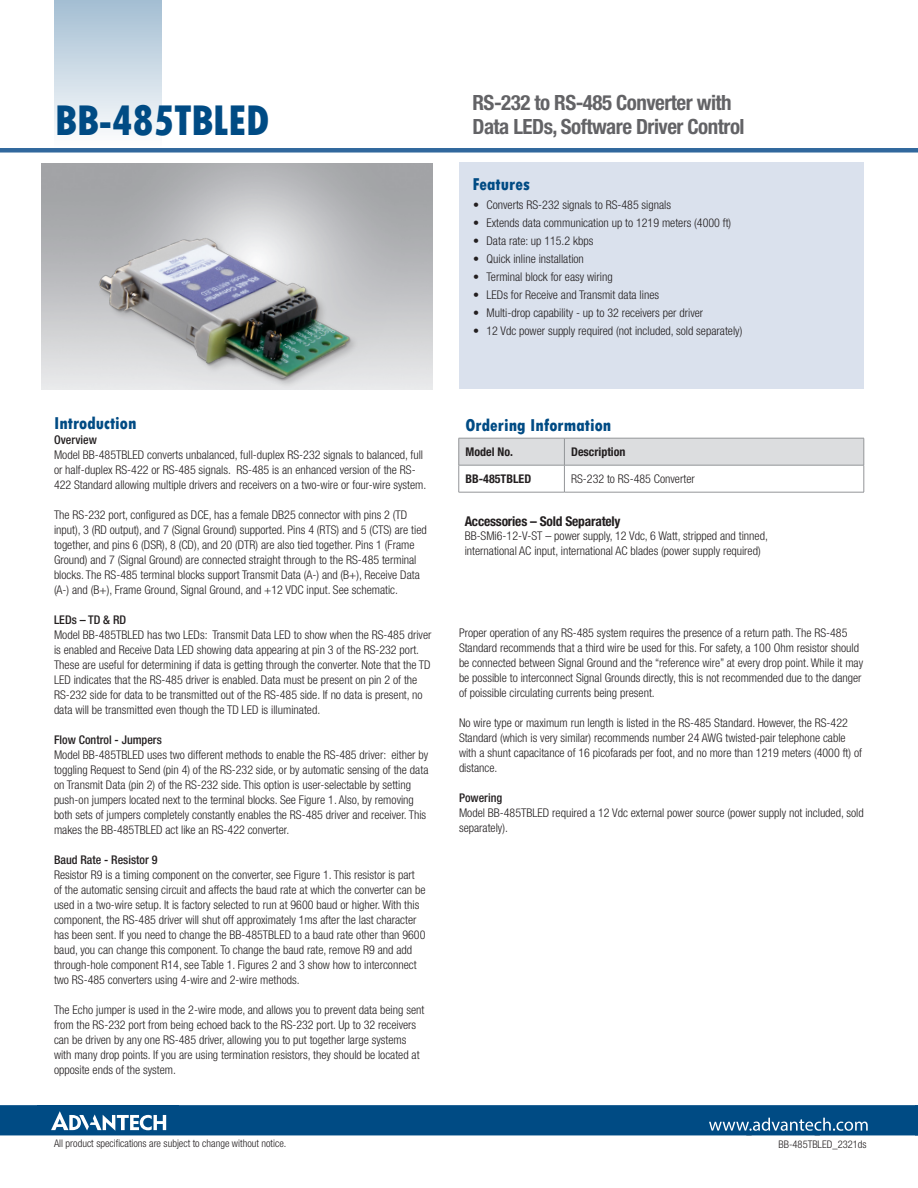
<style>
.page{position:relative;width:918px;height:1188px;background:#fff}
.page>*{position:absolute;margin:0;border:0;box-sizing:border-box;transform-origin:0 0}
.Product_-_Header_-_D{font:800 condensed 45px "Tw Cen";letter-spacing:-.025em;color:#004b84}
.Product_-_Header{font:700 condensed 21px "Helvetica Neue LT Pro";letter-spacing:-.025em;color:#636366}
.Product_-_Header_-_D-2{font:800 condensed 18px "Tw Cen";color:#004b84}
.Main_Text{font:800 condensed 18px "Tw Cen";color:#004b84}
.Product_-_Header_-_D-3{font:700 condensed 13.5px "Helvetica Neue LT Pro";letter-spacing:-.015em;color:#231f20}
.Main_Text-2{font:300 condensed 12px/15px "Helvetica Neue LT Pro";color:#231f20}
.Bullets{font:300 condensed 12px "Helvetica Neue LT Pro";color:#231f20}
.chart_text{font:300 condensed 12px "Helvetica Neue LT Pro";color:#231f20}
.Main_Text-3{font:500 condensed 12px "Helvetica Neue LT Pro";color:#231f20}
.chart_subhead{font:700 condensed 12px "Helvetica Neue LT Pro";color:#231f20}
.chart_text-2{font:700 condensed 12px "Helvetica Neue LT Pro";color:#231f20}
.Main_Text-4{font:300 condensed 10.5px "Helvetica Neue LT Pro";color:#231f20}
</style>
<div class="page">
<div style="left:0;top:148px;width:918px;height:5px;background:#31689d"></div>
<div style="left:0;top:1105px;width:918px;height:30px;background:#004b84"></div>
<svg style="left:51px;top:1111px;width:115px;height:20px"></svg>
<svg style="left:709px;top:1118px;width:159px;height:13px"></svg>
<div style="left:459px;top:162px;width:405px;height:227px;background:#dae1ed"></div>
<svg style="left:459px;top:438px;width:406px;height:54px"></svg>
<hr style="left:459px;top:492px;width:105px;height:1px;background:#939598">
<hr style="left:564px;top:492px;width:300px;height:1px;background:#939598">
<img style="left:81px;top:163px;width:287px;height:227px">
<div style="left:54px;top:0;width:108px;height:148px;background:linear-gradient(to bottom,#a3bed2,#fefefe)"></div>
<p class="Product_-_Header_-_D" style="left:55px;top:94px;width:216px">BB-485TBLED</p>
<p class="Product_-_Header" style="left:472px;top:90px;width:261px">RS-232 to RS-485 Converter with</p>
<p class="Product_-_Header" style="left:472px;top:114px;width:274px">Data LEDs, Software Driver Control</p>
<p class="Product_-_Header_-_D-2" style="left:472px;top:174px;width:59px">Features</p>
<p class="Bullets" style="left:473px;top:198px;width:200px">• Converts RS-232 signals to RS-485 signals</p>
<p class="Bullets" style="left:473px;top:216px;width:260px">• Extends data communication up to 1219 meters (4000 ft)</p>
<p class="Bullets" style="left:473px;top:234px;width:122px">• Data rate: up 115.2 kbps</p>
<p class="Bullets" style="left:473px;top:252px;width:112px">• Quick inline installation</p>
<p class="Bullets" style="left:473px;top:270px;width:141px">• Terminal block for easy wiring</p>
<p class="Bullets" style="left:473px;top:288px;width:188px">• LEDs for Receive and Transmit data lines</p>
<p class="Bullets" style="left:473px;top:306px;width:232px">• Multi-drop capability - up to 32 receivers per driver</p>
<p class="Bullets" style="left:473px;top:324px;width:271px">• 12 Vdc power supply required (not included, sold separately)</p>
<p class="Main_Text" style="left:54px;top:412px;width:84px">Introduction</p>
<p class="Main_Text-3" style="left:54px;top:433px;width:44px">Overview</p>
<p class="Main_Text-2" style="left:54px;top:447px;width:374px">Model BB-485TBLED converts unbalanced, full-duplex RS-232 signals to balanced, full or half-duplex RS-422 or RS-485 signals. RS-485 is an enhanced version of the RS-<br>422 Standard allowing multiple drivers and receivers on a two-wire or four-wire system.</p>
<p class="Main_Text-2" style="left:54px;top:507px;width:374px">The RS-232 port, configured as DCE, has a female DB25 connector with pins 2 (TD input), 3 (RD output), and 7 (Signal Ground) supported. Pins 4 (RTS) and 5 (CTS) are tied together, and pins 6 (DSR), 8 (CD), and 20 (DTR) are also tied together. Pins 1 (Frame Ground) and 7 (Signal Ground) are connected straight through to the RS-485 terminal blocks. The RS-485 terminal blocks support Transmit Data (A-) and (B+), Receive Data (A-) and (B+), Frame Ground, Signal Ground, and +12 VDC input. See schematic.</p>
<p class="Main_Text-3" style="left:54px;top:613px;width:74px">LEDs – TD &amp; RD</p>
<p class="Main_Text-2" style="left:54px;top:627px;width:379px">Model BB-485TBLED has two LEDs: Transmit Data LED to show when the RS-485 driver is enabled and Receive Data LED showing data appearing at pin 3 of the RS-232 port.<br>These are useful for determining if data is getting through the converter. Note that the TD LED indicates that the RS-485 driver is enabled. Data must be present on pin 2 of the RS-232 side for data to be transmitted out of the RS-485 side. If no data is present, no data will be transmitted even though the TD LED is illuminated.</p>
<p class="Main_Text-3" style="left:54px;top:733px;width:109px">Flow Control - Jumpers</p>
<p class="Main_Text-2" style="left:54px;top:747px;width:376px">Model BB-485TBLED uses two different methods to enable the RS-485 driver: either by toggling Request to Send (pin 4) of the RS-232 side, or by automatic sensing of the data on Transmit Data (pin 2) of the RS-232 side. This option is user-selectable by setting push-on jumpers located next to the terminal blocks. See Figure 1. Also, by removing both sets of jumpers completely constantly enables the RS-485 driver and receiver. This makes the BB-485TBLED act like an RS-422 converter.</p>
<p class="Main_Text-3" style="left:54px;top:853px;width:105px">Baud Rate - Resistor 9</p>
<p class="Main_Text-2" style="left:54px;top:867px;width:373px">Resistor R9 is a timing component on the converter, see Figure 1. This resistor is part of the automatic sensing circuit and affects the baud rate at which the converter can be used in a two-wire setup. It is factory selected to run at 9600 baud or higher. With this component, the RS-485 driver will shut off approximately 1ms after the last character has been sent. If you need to change the BB-485TBLED to a baud rate other than 9600 baud, you can change this component. To change the baud rate, remove R9 and add through-hole component R14, see Table 1. Figures 2 and 3 show how to interconnect two RS-485 converters using 4-wire and 2-wire methods.</p>
<p class="Main_Text-2" style="left:54px;top:1002px;width:372px">The Echo jumper is used in the 2-wire mode, and allows you to prevent data being sent from the RS-232 port from being echoed back to the RS-232 port. Up to 32 receivers can be driven by any one RS-485 driver, allowing you to put together large systems with many drop points. If you are using termination resistors, they should be located at opposite ends of the system.</p>
<p class="Main_Text-4" style="left:54px;top:1137px;width:234px">All product specifications are subject to change without notice.</p>
<p class="Product_-_Header_-_D-2" style="left:466px;top:415px;width:147px">Ordering Information</p>
<p class="chart_subhead" style="left:466px;top:444px;width:49px">Model No.</p>
<p class="chart_subhead" style="left:571px;top:444px;width:56px">Description</p>
<p class="chart_text-2" style="left:466px;top:471px;width:67px">BB-485TBLED</p>
<p class="chart_text" style="left:571px;top:472px;width:125px">RS-232 to RS-485 Converter</p>
<p class="Product_-_Header_-_D-3" style="left:465px;top:513px;width:157px">Accessories – Sold Separately</p>
<p class="chart_text" style="left:465px;top:529px;width:305px">BB-SMi6-12-V-ST – power supply, 12 Vdc, 6 Watt, stripped and tinned,</p>
<p class="chart_text" style="left:465px;top:544px;width:298px">international AC input, international AC blades (power supply required)</p>
<p class="Main_Text-2" style="left:459px;top:625px;width:406px">Proper operation of any RS-485 system requires the presence of a return path. The RS-485<br>Standard recommends that a third wire be used for this. For safety, a 100 Ohm resistor should be connected between Signal Ground and the “reference wire” at every drop point. While it may be possible to interconnect Signal Grounds directly, this is not recommended due to the danger of poissible circulating currents being present.</p>
<p class="Main_Text-2" style="left:459px;top:715px;width:405px">No wire type or maximum run length is listed in the RS-485 Standard. However, the RS-422<br>Standard (which is very similar) recommends number 24 AWG twisted-pair telephone cable with a shunt capacitance of 16 picofarads per foot, and no more than 1219 meters (4000 ft) of distance.</p>
<p class="Main_Text-3" style="left:459px;top:790px;width:45px">Powering</p>
<p class="Main_Text-2" style="left:459px;top:805px;width:406px">Model BB-485TBLED required a 12 Vdc external power source (power supply not included, sold separately).</p>
<p class="Main_Text-4" style="left:779px;top:1138px;width:89px">BB-485TBLED_2321ds</p>
</div>
